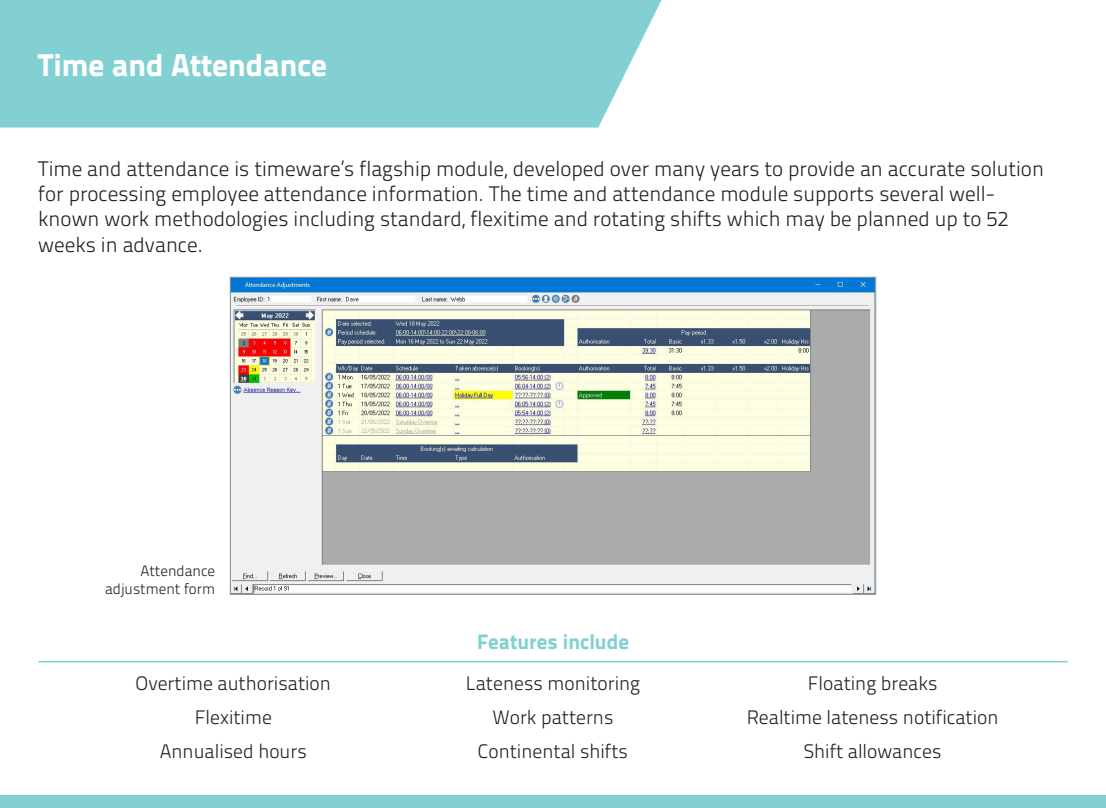
<style>
.page{position:relative;width:1106px;height:808px;background:#fff}
.page>*{position:absolute;margin:0;border:0;box-sizing:border-box;transform-origin:0 0}
.t1{font:31.5px "Titillium Text 22 L 999 wt";color:#fff}
.t2{font:21px/25.2px "Titillium Text 22 L 250 wt";color:#231f20}
.t3{font:21px "Titillium Text 22 L 999 wt";color:#83d0d3}
.t4{font:19.5px "Titillium Text 22 L 250 wt";color:#231f20}
.t5{font:15px/18px "Titillium Text 22 L 250 wt";color:#231f20;text-align:right}
</style>
<div class="page">
<div style="left:0;top:0;width:661px;height:128px;background:#83d0d3"></div>
<div style="left:0;top:795px;width:1106px;height:13px;background:#83d0d3"></div>
<hr style="left:38px;top:661px;width:1029px;height:1px;background:#83d0d3">
<img style="left:232px;top:279px;width:642px;height:313px">
<p class="t1" style="left:38px;top:40px;width:290px">Time and Attendance</p>
<p class="t2" style="left:38px;top:155px;width:1007px">Time and attendance is timeware’s flagship module, developed over many years to provide an accurate solution for processing employee attendance information. The time and attendance module supports several well&shy;known work methodologies including standard, flexitime and rotating shifts which may be planned up to 52 weeks in advance.</p>
<p class="t5" style="left:105px;top:561px;width:112px">Attendance adjustment form</p>
<p class="t4" style="left:136px;top:669px;width:197px">Overtime authorisation</p>
<p class="t4" style="left:195px;top:703px;width:79px">Flexitime</p>
<p class="t4" style="left:160px;top:737px;width:149px">Annualised hours</p>
<p class="t3" style="left:477px;top:625px;width:153px">Features include</p>
<p class="t4" style="left:466px;top:669px;width:176px">Lateness monitoring</p>
<p class="t4" style="left:492px;top:703px;width:123px">Work patterns</p>
<p class="t4" style="left:478px;top:737px;width:152px">Continental shifts</p>
<p class="t4" style="left:807px;top:669px;width:131px">Floating breaks</p>
<p class="t4" style="left:746px;top:703px;width:253px">Realtime lateness notification</p>
<p class="t4" style="left:803px;top:737px;width:139px">Shift allowances</p>
</div>
